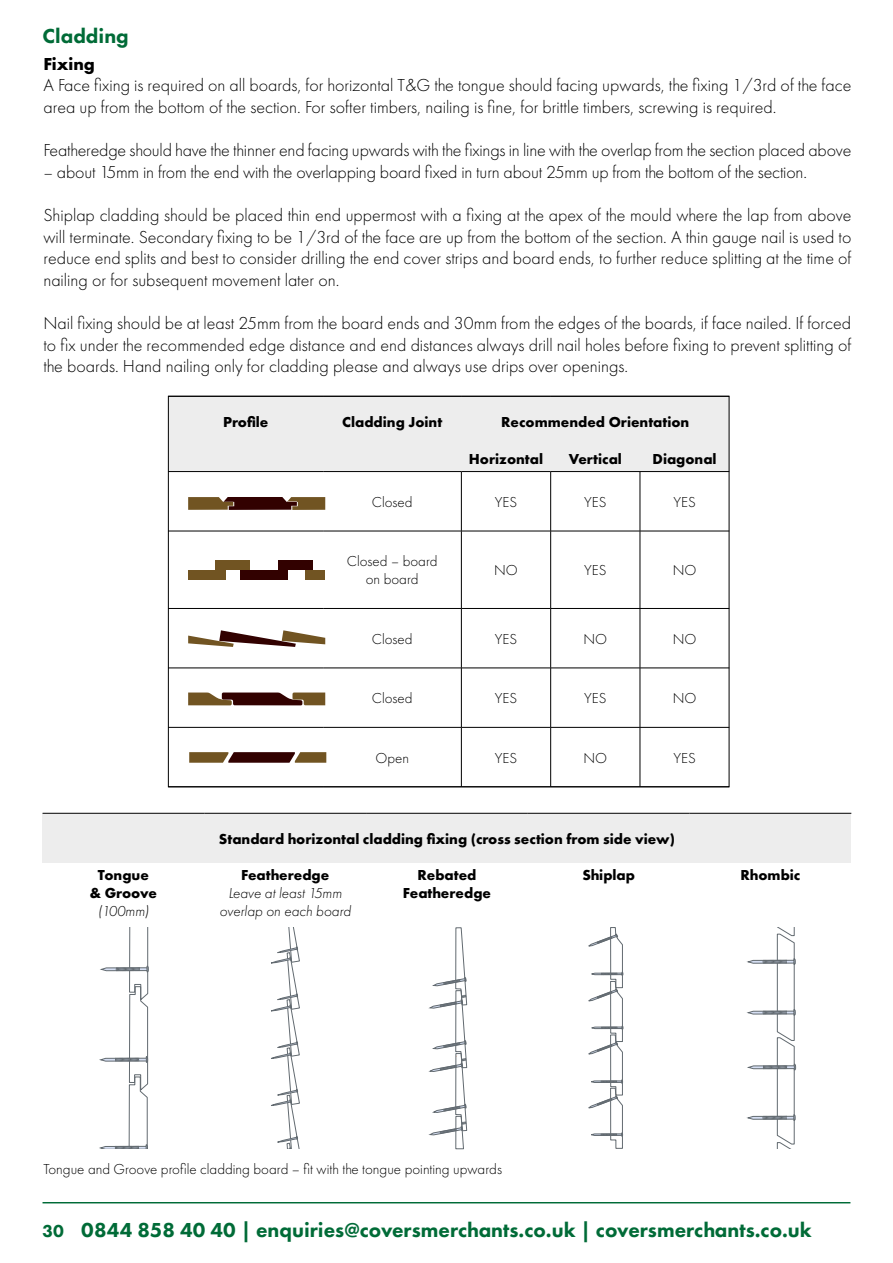
<style>
.page{position:relative;width:893px;height:1263px;background:#fff}
.page>*{position:absolute;margin:0;border:0;box-sizing:border-box;transform-origin:0 0}
.t1{font:800 21px "Futura PT";color:#006b37}
.t2{font:300 18px/21.6px "Futura PT";color:#000;text-align:justify}
.t3{font:700 18px "Futura PT";color:#000}
.t4{font:800 18px "Futura PT";color:#006b37}
.t5{font:700 15px/18px "Futura PT";color:#000;text-align:center}
.t6{font:300 15px/18px "Futura PT";color:#000;text-align:center}
.t7{font:italic 300 15px/18px "Futura PT";color:#000;text-align:center}
</style>
<div class="page">
<hr style="left:43px;top:1202px;width:807px;height:1px;background:#006b37">
<div style="left:43px;top:813px;width:808px;height:49px;background:#ededed"></div>
<hr style="left:43px;top:813px;width:161px;height:1px;background:#000">
<hr style="left:204px;top:813px;width:162px;height:1px;background:#000">
<hr style="left:366px;top:813px;width:162px;height:1px;background:#000">
<hr style="left:528px;top:813px;width:162px;height:1px;background:#000">
<hr style="left:690px;top:813px;width:161px;height:1px;background:#000">
<div style="left:170px;top:398px;width:557px;height:73px;background:#ededed"></div>
<hr style="left:168px;top:531px;width:155px;height:1px;background:#000">
<hr style="left:323px;top:531px;width:138px;height:1px;background:#000">
<hr style="left:168px;top:608px;width:155px;height:1px;background:#000">
<hr style="left:323px;top:608px;width:138px;height:1px;background:#000">
<hr style="left:168px;top:668px;width:155px;height:1px;background:#000">
<hr style="left:323px;top:668px;width:138px;height:1px;background:#000">
<hr style="left:168px;top:727px;width:155px;height:1px;background:#000">
<hr style="left:323px;top:727px;width:138px;height:1px;background:#000">
<hr style="left:168px;top:471px;width:155px;height:1px;background:#000">
<hr style="left:323px;top:471px;width:138px;height:1px;background:#000">
<hr style="left:461px;top:471px;width:90px;height:1px;background:#000">
<hr style="left:461px;top:472px;width:1px;height:59px;background:#000">
<hr style="left:551px;top:471px;width:89px;height:1px;background:#000">
<hr style="left:550px;top:472px;width:1px;height:59px;background:#000">
<hr style="left:640px;top:471px;width:89px;height:1px;background:#000">
<hr style="left:640px;top:472px;width:1px;height:59px;background:#000">
<hr style="left:461px;top:531px;width:90px;height:1px;background:#000">
<hr style="left:461px;top:531px;width:1px;height:77px;background:#000">
<hr style="left:551px;top:531px;width:89px;height:1px;background:#000">
<hr style="left:550px;top:531px;width:1px;height:77px;background:#000">
<hr style="left:640px;top:531px;width:89px;height:1px;background:#000">
<hr style="left:640px;top:531px;width:1px;height:77px;background:#000">
<hr style="left:461px;top:608px;width:90px;height:1px;background:#000">
<hr style="left:461px;top:609px;width:1px;height:59px;background:#000">
<hr style="left:551px;top:608px;width:89px;height:1px;background:#000">
<hr style="left:550px;top:609px;width:1px;height:59px;background:#000">
<hr style="left:640px;top:608px;width:89px;height:1px;background:#000">
<hr style="left:640px;top:609px;width:1px;height:59px;background:#000">
<hr style="left:461px;top:668px;width:90px;height:1px;background:#000">
<hr style="left:461px;top:668px;width:1px;height:59px;background:#000">
<hr style="left:551px;top:668px;width:89px;height:1px;background:#000">
<hr style="left:550px;top:668px;width:1px;height:59px;background:#000">
<hr style="left:640px;top:668px;width:89px;height:1px;background:#000">
<hr style="left:640px;top:668px;width:1px;height:59px;background:#000">
<hr style="left:461px;top:727px;width:90px;height:1px;background:#000">
<hr style="left:461px;top:727px;width:1px;height:60px;background:#000">
<hr style="left:551px;top:727px;width:89px;height:1px;background:#000">
<hr style="left:550px;top:727px;width:1px;height:60px;background:#000">
<hr style="left:640px;top:727px;width:89px;height:1px;background:#000">
<hr style="left:640px;top:727px;width:1px;height:60px;background:#000">
<svg style="left:188px;top:497px;width:137px;height:13px;background:#5d3920"></svg>
<div style="left:241px;top:571px;width:47px;height:9px;background:#320100"></div>
<div style="left:188px;top:571px;width:37px;height:9px;background:#715422"></div>
<div style="left:305px;top:571px;width:20px;height:9px;background:#715422"></div>
<div style="left:279px;top:560px;width:34px;height:10px;background:#320100"></div>
<div style="left:215px;top:560px;width:34px;height:10px;background:#715422"></div>
<svg style="left:188px;top:630px;width:137px;height:17px"></svg>
<svg style="left:188px;top:692px;width:137px;height:13px;background:#64412b"></svg>
<svg style="left:189px;top:752px;width:137px;height:11px;background:#64412a"></svg>
<svg style="left:100px;top:927px;width:49px;height:222px"></svg>
<svg style="left:588px;top:927px;width:35px;height:222px"></svg>
<svg style="left:747px;top:927px;width:49px;height:222px"></svg>
<svg style="left:430px;top:927px;width:37px;height:222px"></svg>
<svg style="left:271px;top:927px;width:29px;height:222px"></svg>
<p class="t1" style="left:43px;top:22px;width:88px">Cladding</p>
<p class="t3" style="left:43px;top:52px;width:53px">Fixing</p>
<p class="t2" style="left:43px;top:75px;width:809px">A Face fixing is required on all boards, for horizontal T&amp;G the tongue should facing upwards, the fixing 1/3rd of the face area up from the bottom of the section. For softer timbers, nailing is fine, for brittle timbers, screwing is required.</p>
<p class="t2" style="left:43px;top:140px;width:809px">Featheredge should have the thinner end facing upwards with the fixings in line with the overlap from the section placed above</p>
<p class="t2" style="left:43px;top:161px;width:765px">– about 15mm in from the end with the overlapping board fixed in turn about 25mm up from the bottom of the section.</p>
<p class="t2" style="left:43px;top:204px;width:809px">Shiplap cladding should be placed thin end uppermost with a fixing at the apex of the mould where the lap from above will terminate. Secondary fixing to be 1/3rd of the face are up from the bottom of the section. A thin gauge nail is used to reduce end splits and best to consider drilling the end cover strips and board ends, to further reduce splitting at the time of nailing or for subsequent movement later on.</p>
<p class="t2" style="left:43px;top:312px;width:809px">Nail fixing should be at least 25mm from the board ends and 30mm from the edges of the boards, if face nailed. If forced to fix under the recommended edge distance and end distances always drill nail holes before fixing to prevent splitting of the boards. Hand nailing only for cladding please and always use drips over openings.</p>
<p class="t5" style="left:223px;top:412px;width:47px">Profile</p>
<p class="t5" style="left:342px;top:412px;width:102px">Cladding Joint</p>
<p class="t5" style="left:501px;top:412px;width:190px">Recommended Orientation</p>
<p class="t5" style="left:469px;top:450px;width:76px">Horizontal</p>
<p class="t5" style="left:569px;top:450px;width:55px">Vertical</p>
<p class="t5" style="left:653px;top:450px;width:66px">Diagonal</p>
<p class="t6" style="left:372px;top:493px;width:42px">Closed</p>
<p class="t6" style="left:495px;top:493px;width:24px">YES</p>
<p class="t6" style="left:584px;top:493px;width:24px">YES</p>
<p class="t6" style="left:673px;top:493px;width:24px">YES</p>
<p class="t6" style="left:347px;top:553px;width:92px">Closed – board on board</p>
<p class="t6" style="left:494px;top:562px;width:25px">NO</p>
<p class="t6" style="left:584px;top:562px;width:24px">YES</p>
<p class="t6" style="left:673px;top:562px;width:25px">NO</p>
<p class="t6" style="left:372px;top:630px;width:42px">Closed</p>
<p class="t6" style="left:495px;top:630px;width:24px">YES</p>
<p class="t6" style="left:583px;top:630px;width:25px">NO</p>
<p class="t6" style="left:673px;top:630px;width:25px">NO</p>
<p class="t6" style="left:372px;top:689px;width:42px">Closed</p>
<p class="t6" style="left:495px;top:689px;width:24px">YES</p>
<p class="t6" style="left:584px;top:689px;width:24px">YES</p>
<p class="t6" style="left:673px;top:689px;width:25px">NO</p>
<p class="t6" style="left:375px;top:749px;width:35px">Open</p>
<p class="t6" style="left:495px;top:749px;width:24px">YES</p>
<p class="t6" style="left:583px;top:749px;width:25px">NO</p>
<p class="t6" style="left:673px;top:749px;width:24px">YES</p>
<p class="t5" style="left:90px;top:865px;width:69px">Tongue<br>&amp; Groove</p>
<p class="t7" style="left:98px;top:902px;width:53px">(100mm)</p>
<p class="t5" style="left:219px;top:829px;width:458px">Standard horizontal cladding fixing (cross section from side view)</p>
<p class="t5" style="left:241px;top:865px;width:90px">Featheredge</p>
<p class="t7" style="left:219px;top:884px;width:133px">Leave at least 15mm overlap on each board</p>
<p class="t5" style="left:403px;top:865px;width:90px">Rebated<br>Featheredge</p>
<p class="t5" style="left:582px;top:865px;width:54px">Shiplap</p>
<p class="t5" style="left:740px;top:865px;width:61px">Rhombic</p>
<p class="t6" style="left:43px;top:1160px;width:460px">Tongue and Groove profile cladding board – fit with the tongue pointing upwards</p>
<p class="t4" style="left:43px;top:1220px;width:23px">30</p>
<p class="t1" style="left:81px;top:1217px;width:732px">0844 858 40 40 | enquiries@coversmerchants.co.uk | coversmerchants.co.uk</p>
</div>
